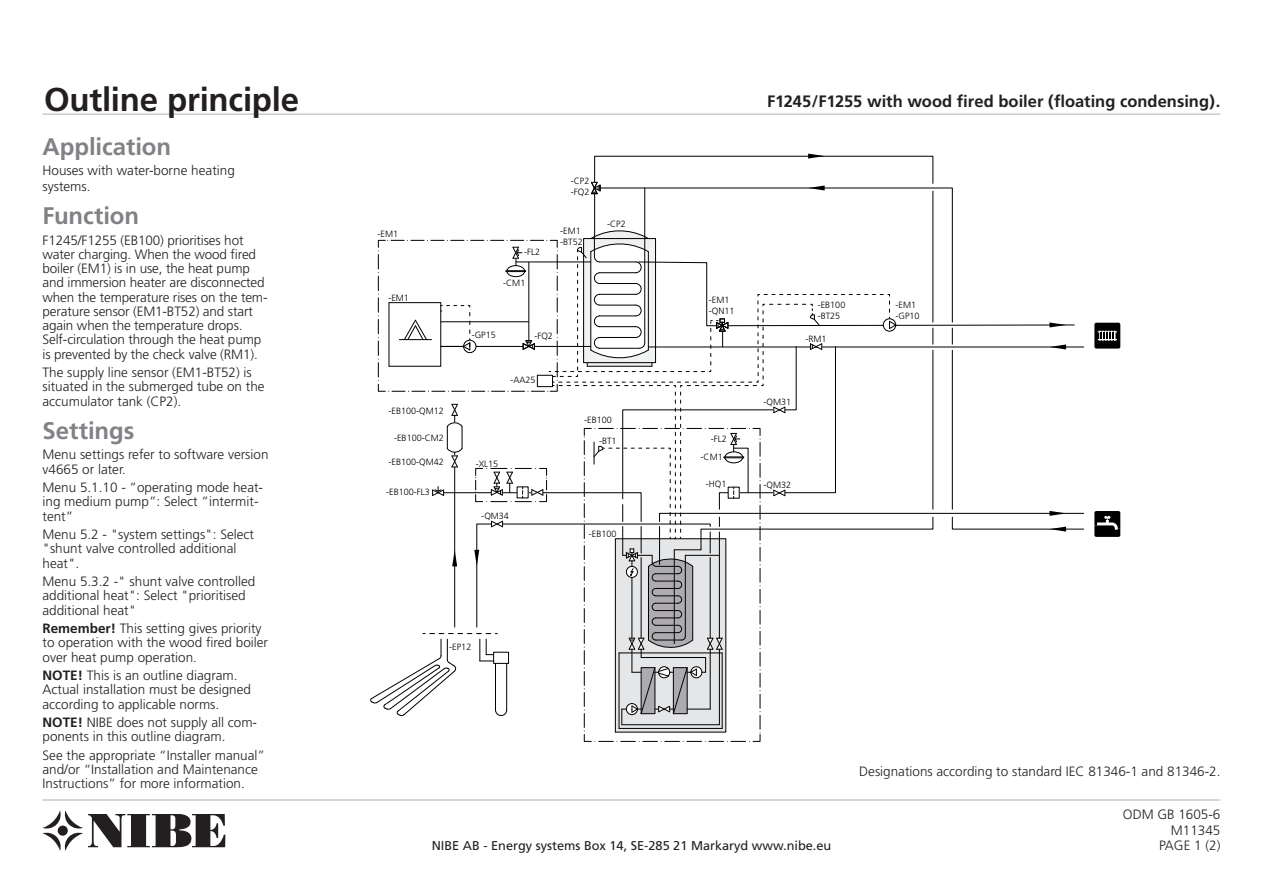
<style>
.page{position:relative;width:1263px;height:893px;background:#fff}
.page>*{position:absolute;margin:0;border:0;box-sizing:border-box;transform-origin:0 0}
.Rubriknivå_1{font:700 33px "Frutiger";letter-spacing:-.005em;color:#231f20}
.Rubriknivå_2{font:700 24px "Frutiger";letter-spacing:-.005em;color:#808285}
.t1{font:700 16.5px "Frutiger";color:#231f20}
.Brödtext{font:300 13.5px/14.2px "Frutiger";color:#231f20}
.t2{font:12.75px "Frutiger";color:#231f20}
.t3{font:300 9px/10.8px "Frutiger";color:#000001}
.s1{font-weight:700}
</style>
<div class="page">
<hr style="left:43px;top:799px;width:1177px;height:2px;background:#c9cacc">
<svg style="left:43px;top:810px;width:182px;height:40px"></svg>
<hr style="left:43px;top:113px;width:1177px;height:2px;background:#c9cacc">
<svg style="left:1094px;top:323px;width:26px;height:26px"></svg>
<svg style="left:1094px;top:511px;width:26px;height:26px"></svg>
<svg style="left:370px;top:154px;width:714px;height:588px"></svg>
<p class="Rubriknivå_1" style="left:44px;top:80px;width:257px">Outline principle</p>
<p class="Rubriknivå_2" style="left:43px;top:132px;width:130px">Application</p>
<p class="Brödtext" style="left:43px;top:163px;width:194px;line-height:15.8px">Houses with water-borne heating systems.</p>
<p class="Rubriknivå_2" style="left:43px;top:201px;width:98px">Function</p>
<p class="Brödtext" style="left:43px;top:233px;width:227px">F1245/F1255 (EB100) prioritises hot water charging. When the wood fired boiler (EM1) is in use, the heat pump and immersion heater are disconnected when the temperature rises on the tem&shy;perature sensor (EM1‑BT52) and start again when the temperature drops.<br>Self-circulation through the heat pump is prevented by the check valve (RM1).</p>
<p class="Brödtext" style="left:43px;top:365px;width:224px">The supply line sensor (EM1-BT52) is situated in the submerged tube on the accumulator tank (CP2).</p>
<p class="Rubriknivå_2" style="left:43px;top:416px;width:93px">Settings</p>
<p class="Brödtext" style="left:43px;top:448px;width:228px">Menu settings refer to software version v4665 or later.</p>
<p class="Brödtext" style="left:43px;top:480px;width:222px">Menu 5.1.10 - ”operating mode heat&shy;ing medium pump”: Select ”intermit&shy;tent”</p>
<p class="Brödtext" style="left:43px;top:527px;width:213px">Menu 5.2 - "system settings": Select "shunt valve controlled additional heat".</p>
<p class="Brödtext" style="left:43px;top:574px;width:214px">Menu 5.3.2 -" shunt valve controlled additional heat": Select "prioritised additional heat"</p>
<p class="Brödtext" style="left:43px;top:621px;width:227px"><span class="s1">Remember!</span> This setting gives priority to operation with the wood fired boiler over heat pump operation.</p>
<p class="Brödtext" style="left:43px;top:668px;width:210px"><span class="s1">NOTE!</span> This is an outline diagram.<br>Actual installation must be designed according to applicable norms.</p>
<p class="Brödtext" style="left:43px;top:715px;width:216px"><span class="s1">NOTE!</span> NIBE does not supply all com&shy;ponents in this outline diagram.</p>
<p class="Brödtext" style="left:43px;top:748px;width:224px">See the appropriate “Installer manual” and/or “Installation and Maintenance<br>Instructions” for more information.</p>
<p class="t3" style="left:377px;top:229px;width:22px">-EM1</p>
<p class="t3" style="left:388px;top:293px;width:22px">-EM1</p>
<p class="t3" style="left:389px;top:405px;width:57px">-EB100-QM12</p>
<p class="t3" style="left:394px;top:433px;width:51px">-EB100-CM2</p>
<p class="t3" style="left:389px;top:457px;width:57px">-EB100-QM42</p>
<p class="t3" style="left:386px;top:486px;width:45px">-EB100-FL3</p>
<p class="t3" style="left:524px;top:247px;width:18px">-FL2</p>
<p class="t3" style="left:503px;top:277px;width:24px">-CM1</p>
<p class="t3" style="left:571px;top:175px;width:20px">-CP2 -FQ2</p>
<p class="t3" style="left:560px;top:226px;width:24px">-EM1 -BT52</p>
<p class="t3" style="left:607px;top:219px;width:20px">-CP2</p>
<p class="t3" style="left:472px;top:330px;width:26px">-GP15</p>
<p class="t3" style="left:534px;top:330px;width:20px">-FQ2</p>
<p class="t3" style="left:510px;top:375px;width:27px">-AA25</p>
<p class="t3" style="left:476px;top:458px;width:24px">-XL15</p>
<p class="t3" style="left:584px;top:415px;width:29px">-EB100</p>
<p class="t3" style="left:599px;top:436px;width:19px">-BT1</p>
<p class="t3" style="left:481px;top:511px;width:29px">-QM34</p>
<p class="t3" style="left:589px;top:528px;width:29px">-EB100</p>
<p class="t3" style="left:449px;top:642px;width:24px">-EP12</p>
<p class="t1" style="left:767px;top:91px;width:455px">F1245/F1255 with wood fired boiler (floating condensing).</p>
<p class="t3" style="left:709px;top:294px;width:27px">-EM1 -QN11</p>
<p class="t3" style="left:701px;top:429px;width:28px;line-height:18.5px;text-indent:10px">-FL2 -CM1</p>
<p class="t3" style="left:706px;top:479px;width:22px">-HQ1</p>
<p class="t3" style="left:818px;top:300px;width:29px">-EB100 -BT25</p>
<p class="t3" style="left:805px;top:333px;width:23px">-RM1</p>
<p class="t3" style="left:764px;top:397px;width:29px">-QM31</p>
<p class="t3" style="left:764px;top:480px;width:29px">-QM32</p>
<p class="t3" style="left:895px;top:300px;width:26px">-EM1 -GP10</p>
<p class="Brödtext" style="left:859px;top:764px;width:363px">Designations according to standard IEC 81346-1 and 81346-2.</p>
<p class="t2" style="left:432px;top:838px;width:401px">NIBE AB - Energy systems Box 14, SE-285 21 Markaryd www.nibe.eu</p>
<p class="Brödtext" style="left:1123px;top:807px;width:99px">ODM GB 1605-6</p>
<p class="Brödtext" style="left:1159px;top:822px;width:63px;line-height:15.8px;text-align:right">M11345<br>PAGE 1 (2)</p>
</div>
